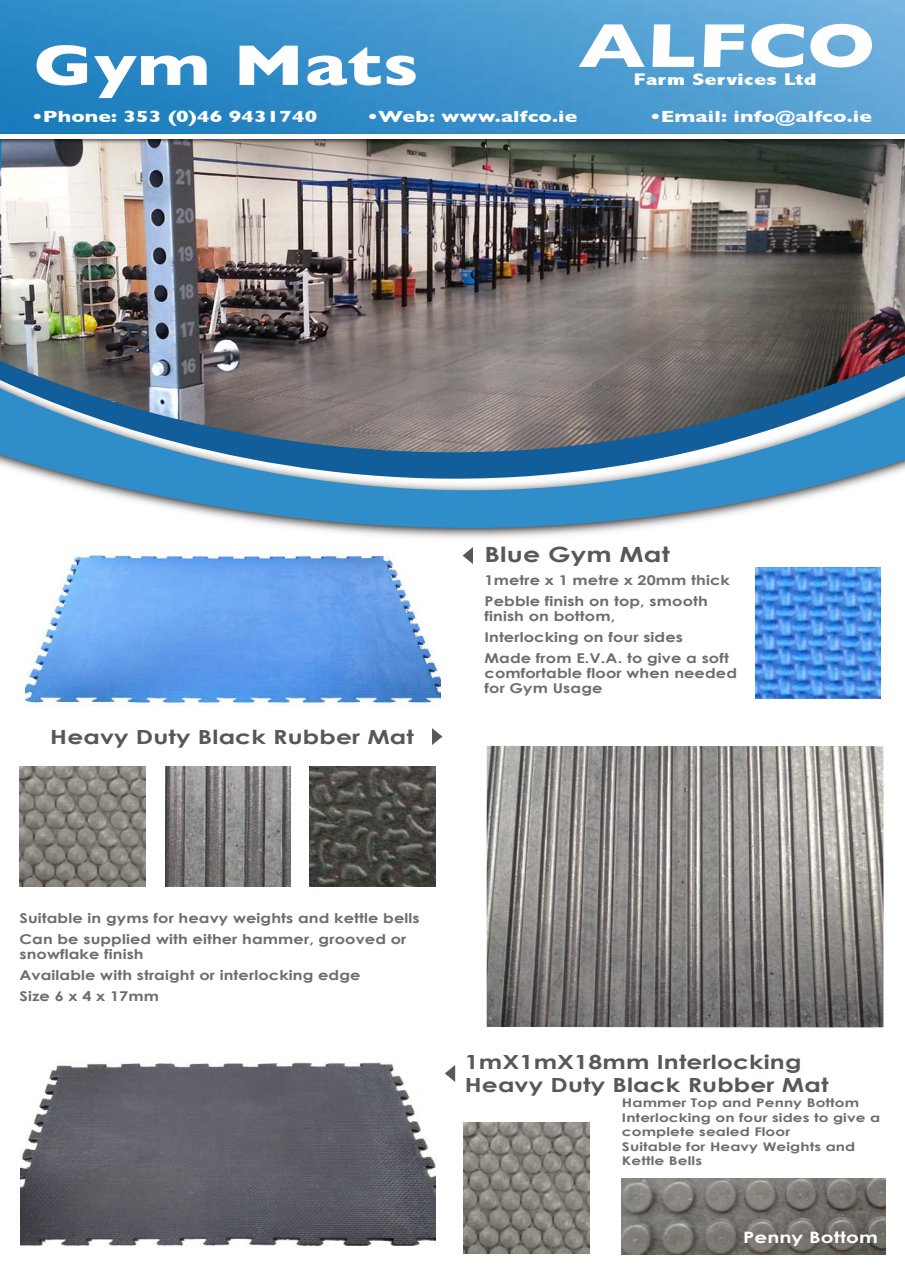
<style>
.page{position:relative;width:905px;height:1275px;background:#fff}
.page>*{position:absolute;margin:0;border:0;box-sizing:border-box;transform-origin:0 0}
.t1{font:700 62.85px "Gill Sans";color:#fff;scale:1.28 1}
.t2{font:700 58.05px "Gill Sans";letter-spacing:.005em;color:#fff;scale:1.28 1}
.t3{font:700 21px "Century Gothic";letter-spacing:.005em;color:#57585a;scale:1.28 1}
.t4{font:700 19.5px/23.4px "Century Gothic";letter-spacing:.005em;color:#57585a;scale:1.28 1}
.t5{font:800 condensed 16.8px "Abadi";letter-spacing:.005em;color:#fff;scale:1.55 1}
.t6{font:700 16.5px "Gill Sans";letter-spacing:.005em;color:#fff;scale:1.28 1}
.t7{font:700 15.75px "Century Gothic";letter-spacing:.005em;color:#fff;scale:1.28 1}
.t8{font:700 13.5px/21px "Century Gothic";letter-spacing:.005em;color:#6c6d70;scale:1.2 1}
.t9{font:700 12px/14.4px "Century Gothic";letter-spacing:.005em;color:#6c6d70;scale:1.28 1}
</style>
<div class="page">
<img style="left:1px;top:1px;width:904px;height:131px">
<img style="left:1px;top:145px;width:904px;height:144px">
<img style="left:1px;top:132px;width:904px;height:13px">
<hr style="left:0;top:135px;width:905px;height:4px;background:#fff">
<img style="left:1px;top:295px;width:904px;height:14px">
<img style="left:26px;top:667px;width:414px;height:39px">
<img style="left:1px;top:309px;width:904px;height:13px">
<svg style="left:1px;top:322px;width:904px;height:345px"></svg>
<img style="left:487px;top:746px;width:396px;height:281px">
<svg style="left:463px;top:547px;width:10px;height:17px"></svg>
<svg style="left:432px;top:728px;width:10px;height:17px"></svg>
<img style="left:21px;top:1062px;width:414px;height:185px">
<img style="left:20px;top:767px;width:125px;height:119px">
<img style="left:310px;top:767px;width:125px;height:119px">
<img style="left:755px;top:567px;width:126px;height:131px">
<img style="left:464px;top:1123px;width:126px;height:131px">
<img style="left:622px;top:1179px;width:263px;height:75px">
<svg style="left:445px;top:1065px;width:10px;height:17px"></svg>
<div style="left:422px;top:1061px;width:20px;height:21px;background:#fff"></div>
<img style="left:165px;top:767px;width:126px;height:119px">
<h2 class="t2" style="left:34px;top:19px;width:302px">Gym Mats</h2>
<h1 class="t1" style="left:578px;top:-4px;width:236px">ALFCO</h1>
<p class="t5" style="left:634px;top:70px;width:119px">Farm Services Ltd</p>
<p class="t6" style="left:32px;top:103px;width:224px">•Phone: 353 (0)46 9431740</p>
<p class="t6" style="left:367px;top:103px;width:165px">•Web: www.alfco.ie</p>
<p class="t6" style="left:650px;top:103px;width:175px">•Email: info@alfco.ie</p>
<h3 class="t4" style="left:50px;top:724px;width:286px">Heavy Duty Black Rubber Mat</h3>
<h3 class="t3" style="left:484px;top:541px;width:146px">Blue Gym Mat</h3>
<p class="t8" style="left:484px;top:569px;width:206px">1metre x 1 metre x 20mm thick<br>Pebble finish on top, smooth</p>
<p class="t8" style="left:484px;top:605px;width:205px">finish on bottom,<br>Interlocking on four sides<br>Made from E.V.A. to give a soft</p>
<p class="t8" style="left:484px;top:665px;width:212px;line-height:15px">comfortable floor when needed for Gym Usage</p>
<p class="t8" style="left:20px;top:908px;width:335px">Suitable in gyms for heavy weights and kettle bells<br>Can be supplied with either hammer, grooved or</p>
<p class="t8" style="left:20px;top:944px;width:286px">snowflake finish<br>Available with straight or interlocking edge<br>Size 6 x 4 x 17mm</p>
<h3 class="t4" style="left:465px;top:1049px;width:286px">1mX1mX18mm Interlocking<br>Heavy Duty Black Rubber Mat</h3>
<p class="t9" style="left:622px;top:1095px;width:203px">Hammer Top and Penny Bottom<br>Interlocking on four sides to give a complete sealed Floor<br>Suitable for Heavy Weights and<br>Kettle Bells</p>
<p class="t7" style="left:743px;top:1228px;width:107px">Penny Bottom</p>
</div>
